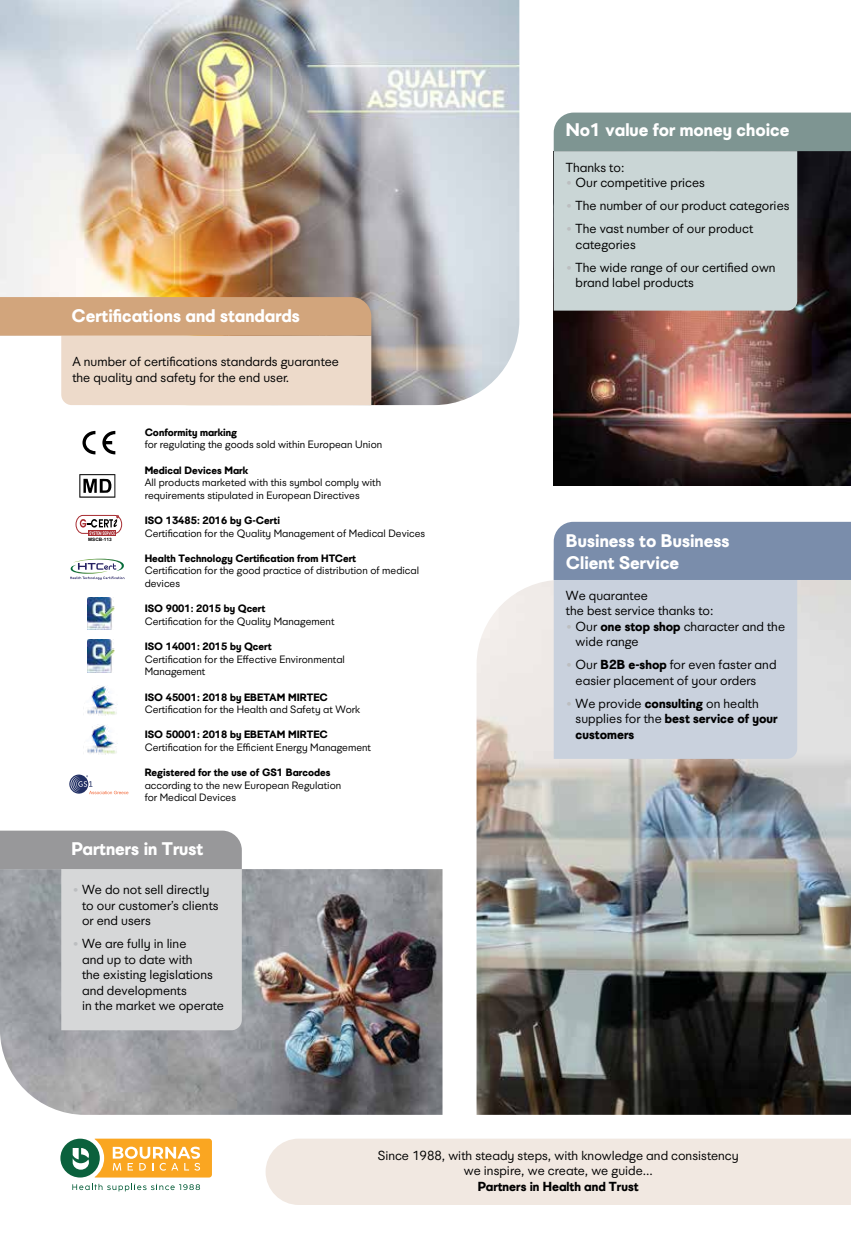
<style>
.page{position:relative;width:851px;height:1234px;background:#fff}
.page>*{position:absolute;margin:0;border:0;box-sizing:border-box;transform-origin:0 0}
.t1{font:700 18px/21.6px "UEFA Supercup";color:#fff}
.t2{font:12.9px/15.5px "UEFA Supercup";color:#000}
.t3{font:700 12.9px/15.5px "UEFA Supercup";color:#000}
.t4{font:10.5px/12.6px "UEFA Supercup";color:#000}
.t5{font:700 10.5px "UEFA Supercup";color:#000}
.t6{font:700 4.5px "Arial";color:#000;scale:1.06 1}
.s1{color:#bcbec0}
.s2{font-weight:700}
.s3{font-weight:400;color:#bcbec0}
.s4{font-weight:400}
</style>
<div class="page">
<img style="left:0;top:869px;width:442px;height:245px">
<img style="left:0;top:0;width:519px;height:405px">
<img style="left:476px;top:580px;width:374px;height:534px">
<img style="left:553px;top:310px;width:297px;height:175px">
<svg style="left:0;top:297px;width:371px;height:108px;background:#e5cab3"></svg>
<svg style="left:553px;top:112px;width:297px;height:198px;background:#a1adad"></svg>
<div style="left:553px;top:580px;width:244px;height:178px;background:#c9d1dd"></div>
<div style="left:553px;top:521px;width:297px;height:59px;background:#7a8dab"></div>
<svg style="left:0;top:830px;width:242px;height:200px;background:#bdbec0"></svg>
<svg style="left:72px;top:1183px;width:128px;height:8px"></svg>
<div style="left:60px;top:1138px;width:40px;height:39px;background:#0b613d;border-radius:50%"></div>
<svg style="left:73px;top:1138px;width:139px;height:39px"></svg>
<div style="left:265px;top:1138px;width:585px;height:66px;background:#f1e8e1"></div>
<svg style="left:69px;top:774px;width:19px;height:19px"></svg>
<svg style="left:71px;top:775px;width:57px;height:19px"></svg>
<svg style="left:70px;top:558px;width:54px;height:21px"></svg>
<div style="left:88px;top:530px;width:28px;height:6px;background:#a72c31"></div>
<svg style="left:75px;top:514px;width:47px;height:21px"></svg>
<svg style="left:79px;top:474px;width:36px;height:23px"></svg>
<svg style="left:82px;top:431px;width:13px;height:23px"></svg>
<svg style="left:102px;top:431px;width:13px;height:23px"></svg>
<img style="left:87px;top:685px;width:30px;height:30px">
<img style="left:87px;top:724px;width:30px;height:30px">
<img style="left:88px;top:597px;width:26px;height:32px">
<img style="left:88px;top:639px;width:26px;height:33px">
<h1 class="t1" style="left:566px;top:119px;width:225px">No1 value for money choice</h1>
<h1 class="t1" style="left:71px;top:305px;width:230px">Certifications and standards</h1>
<p class="t2" style="left:72px;top:354px;width:268px">A number of certifications standards guarantee the quality and safety for the end user.</p>
<p class="t6" style="left:88px;top:536px;width:24px">MSCB-113</p>
<p class="t5" style="left:145px;top:425px;width:94px">Conformity marking</p>
<p class="t4" style="left:145px;top:438px;width:239px">for regulating the goods sold within European Union</p>
<p class="t5" style="left:145px;top:463px;width:105px">Medical Devices Mark</p>
<p class="t4" style="left:145px;top:476px;width:238px">All products marketed with this symbol comply with requirements stipulated in European Directives</p>
<p class="t5" style="left:145px;top:513px;width:137px">ISO 13485: 2016 by G-Certi</p>
<p class="t4" style="left:145px;top:526px;width:282px">Certification for the Quality Management of Medical Devices</p>
<p class="t5" style="left:145px;top:551px;width:213px">Health Technology Certification from HTCert</p>
<p class="t4" style="left:145px;top:564px;width:276px">Certification for the good practice of distribution of medical devices</p>
<p class="t5" style="left:145px;top:601px;width:122px">ISO 9001: 2015 by Qcert</p>
<p class="t4" style="left:145px;top:615px;width:191px">Certification for the Quality Management</p>
<p class="t5" style="left:145px;top:639px;width:129px">ISO 14001: 2015 by Qcert</p>
<p class="t4" style="left:145px;top:652px;width:202px">Certification for the Effective Environmental<br>Management</p>
<p class="t5" style="left:145px;top:690px;width:185px">ISO 45001: 2018 by EBETAM MIRTEC</p>
<p class="t4" style="left:145px;top:703px;width:217px">Certification for the Health and Safety at Work</p>
<p class="t5" style="left:145px;top:727px;width:185px">ISO 50001: 2018 by EBETAM MIRTEC</p>
<p class="t4" style="left:145px;top:741px;width:228px">Certification for the Efficient Energy Management</p>
<p class="t5" style="left:145px;top:765px;width:187px">Registered for the use of GS1 Barcodes</p>
<p class="t4" style="left:145px;top:778px;width:198px">according to the new European Regulation for Medical Devices</p>
<h1 class="t1" style="left:71px;top:837px;width:133px">Partners in Trust</h1>
<p class="t2" style="left:82px;top:882px;width:138px;text-indent:-10px"><span class="s1">•</span> We do not sell directly to our customer’s clients or end users</p>
<p class="t2" style="left:82px;top:936px;width:143px;text-indent:-10px"><span class="s1">•</span> We are fully in line<br>and up to date with<br>the existing legislations and developments<br>in the market we operate</p>
<p class="t2" style="left:566px;top:159px;width:60px">Thanks to:</p>
<p class="t2" style="left:566px;top:175px;width:140px"><span class="s1">•</span> Our competitive prices</p>
<p class="t2" style="left:566px;top:198px;width:225px"><span class="s1">•</span> The number of our product categories</p>
<p class="t2" style="left:575px;top:221px;width:179px;text-indent:-10px"><span class="s1">•</span> The vast number of our product categories</p>
<p class="t2" style="left:575px;top:259px;width:201px;text-indent:-10px"><span class="s1">•</span> The wide range of our certified own brand label products</p>
<h1 class="t1" style="left:566px;top:530px;width:165px">Business to Business<br>Client Service</h1>
<p class="t2" style="left:566px;top:587px;width:149px">We quarantee<br>the best service thanks to:</p>
<p class="t2" style="left:575px;top:618px;width:211px;text-indent:-10px"><span class="s1">•</span> Our <span class="s2">one stop shop</span> character and the wide range</p>
<p class="t2" style="left:575px;top:657px;width:202px;text-indent:-10px"><span class="s1">•</span> Our <span class="s2">B2B e-shop</span> for even faster and easier placement of your orders</p>
<p class="t3" style="left:575px;top:695px;width:203px;text-indent:-10px"><span class="s3">•</span> <span class="s4">We provide</span> consulting <span class="s4">on health supplies for the</span> best service of your customers</p>
<p class="t2" style="left:378px;top:1147px;width:362px;text-align:center">Since 1988, with steady steps, with knowledge and consistency we inspire, we create, we guide...</p>
<p class="t3" style="left:478px;top:1178px;width:162px">Partners in Health and Trust</p>
</div>
